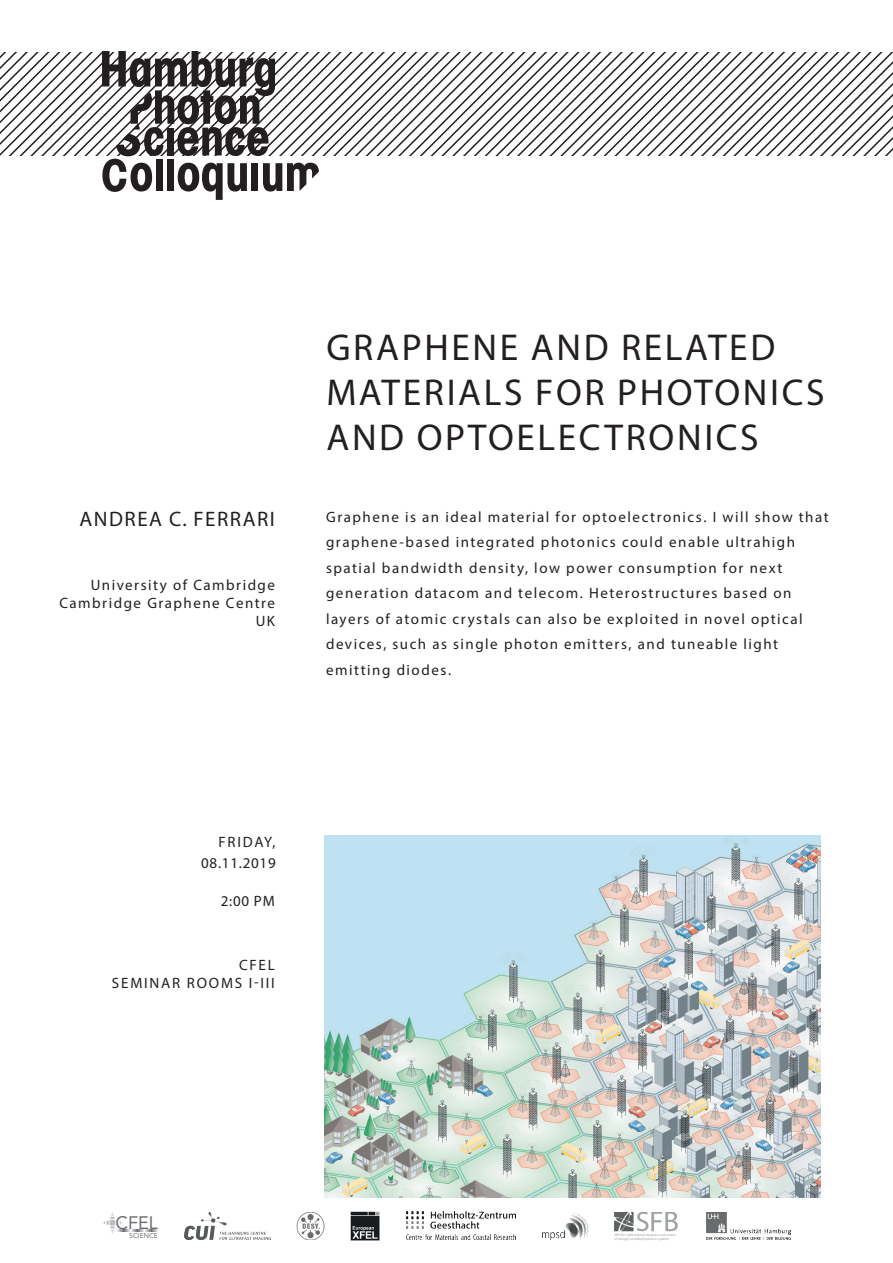
<style>
.page{position:relative;width:893px;height:1263px;background:#fff}
.page>*{position:absolute;margin:0;border:0;box-sizing:border-box;transform-origin:0 0}
.t1{font:37.5px/45px "Myriad Pro";letter-spacing:.07em;color:#231f20}
.t2{font:21px "Myriad Pro";letter-spacing:.07em;color:#231f20}
.t3{font:18px "Avenir LT Std";color:#6c6d70}
.t4{font:15px/25.5px "Myriad Pro";letter-spacing:.1em;color:#231f20}
.t5{font:15px/18px "Myriad Pro";letter-spacing:.12em;color:#231f20;text-align:right}
.t6{font:15px/21px "Myriad Pro";letter-spacing:.05em;color:#231f20;text-align:right}
.t7{font:6.9px "Avenir LT Std";color:#6c6d70}
</style>
<div class="page">
<img style="left:325px;top:835px;width:496px;height:362px">
<svg style="left:0;top:52px;width:893px;height:104px"></svg>
<svg style="left:102px;top:51px;width:217px;height:149px"></svg>
<svg style="left:102px;top:1212px;width:56px;height:21px"></svg>
<img style="left:184px;top:1212px;width:86px;height:28px">
<img style="left:297px;top:1212px;width:28px;height:28px">
<img style="left:351px;top:1211px;width:29px;height:29px">
<img style="left:615px;top:1212px;width:63px;height:29px">
<img style="left:707px;top:1212px;width:84px;height:27px">
<img style="left:542px;top:1212px;width:46px;height:27px">
<img style="left:406px;top:1211px;width:110px;height:28px">
<h2 class="t2" style="left:80px;top:506px;width:197px">ANDREA C. FERRARI</h2>
<p class="t4" style="left:59px;top:575px;width:217px;line-height:18px;text-align:right">University of Cambridge<br>Cambridge Graphene Centre<br>UK</p>
<h1 class="t1" style="left:326px;top:324px;width:500px">GRAPHENE AND RELATED<br>MATERIALS FOR PHOTONICS<br>AND OPTOELECTRONICS</h1>
<p class="t4" style="left:326px;top:504px;width:504px">Graphene is an ideal material for optoelectronics. I will show that graphene-based integrated photonics could enable ultrahigh spatial bandwidth density, low power consumption for next generation datacom and telecom. Heterostructures based on layers of atomic crystals can also be exploited in novel optical devices, such as single photon emitters, and tuneable light emitting diodes.</p>
<p class="t6" style="left:201px;top:831px;width:76px">FRIDAY,<br>08.11.2019</p>
<p class="t4" style="left:221px;top:888px;width:56px">2:00 PM</p>
<p class="t5" style="left:112px;top:956px;width:164px">CFEL<br>SEMINAR ROOMS I-III</p>
<p class="t3" style="left:115px;top:1212px;width:44px">CFEL</p>
<p class="t7" style="left:129px;top:1232px;width:30px">SCIENCE</p>
</div>
